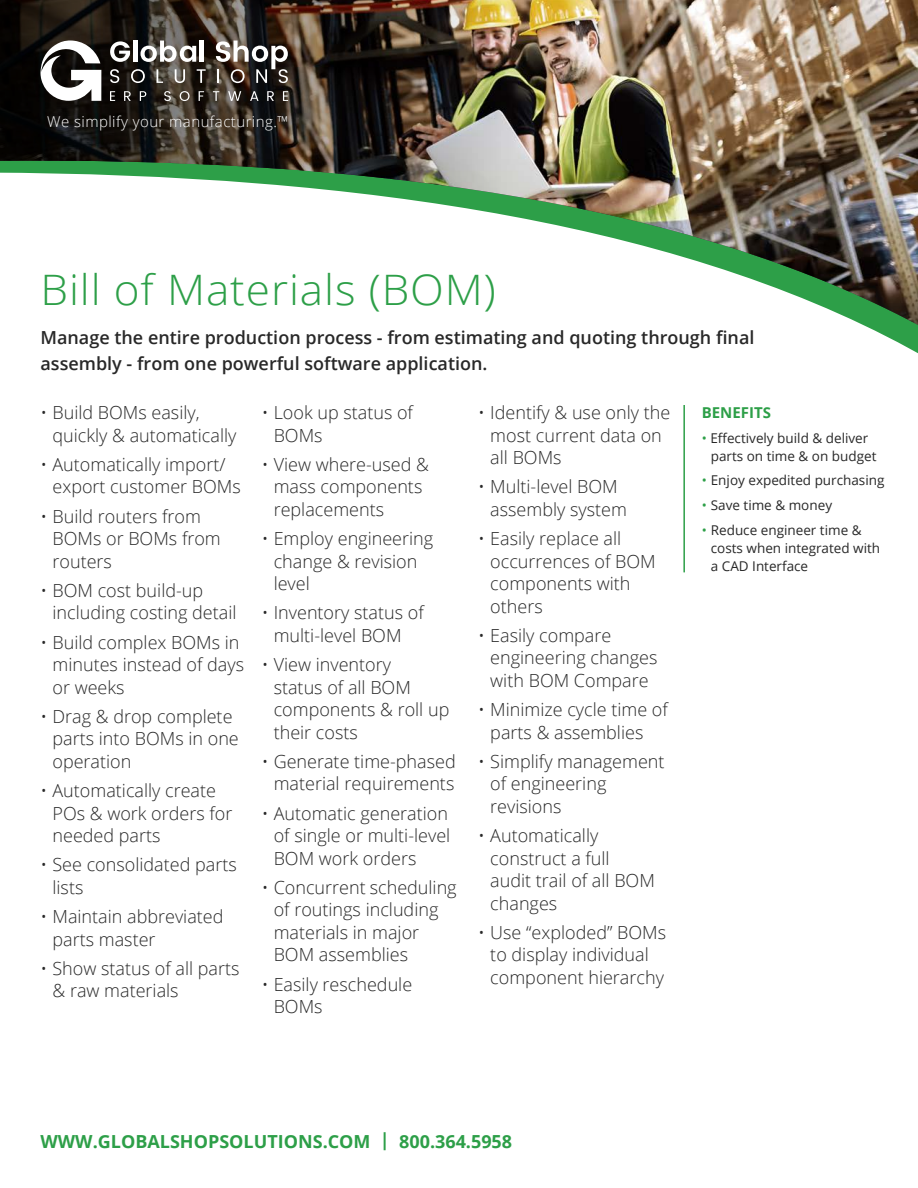
<style>
.page{position:relative;width:918px;height:1188px;background:#fff}
.page>*{position:absolute;margin:0;border:0;box-sizing:border-box;transform-origin:0 0}
.t1{font:300 42px "Open Sans";letter-spacing:.02em;color:#2d9f48;scale:1.05 1}
.t2{font:300 18px/22.5px "Open Sans";color:#282828}
.t3{font:600 18px/25.5px "Open Sans";color:#282828}
.t4{font:700 18px "Open Sans";color:#2d9f48}
.t5{font:300 15px "Open Sans";letter-spacing:.03em;color:#fff}
.t6{font:700 15px "Open Sans";color:#2d9f48}
.t7{font:13.5px/18px "Open Sans";color:#282828}
.s1{color:#2d9f48}
</style>
<div class="page">
<img style="left:0;top:0;width:918px;height:332px">
<hr style="left:683px;top:405px;width:2px;height:167px;background:#2d9f48">
<svg style="left:40px;top:40px;width:61px;height:61px"></svg>
<svg style="left:110px;top:91px;width:5px;height:10px"></svg>
<svg style="left:124px;top:91px;width:7px;height:10px"></svg>
<svg style="left:140px;top:91px;width:6px;height:10px"></svg>
<svg style="left:164px;top:91px;width:7px;height:10px"></svg>
<svg style="left:180px;top:91px;width:10px;height:10px"></svg>
<svg style="left:199px;top:91px;width:5px;height:10px"></svg>
<svg style="left:213px;top:91px;width:6px;height:10px"></svg>
<svg style="left:228px;top:91px;width:13px;height:10px"></svg>
<svg style="left:250px;top:91px;width:9px;height:10px"></svg>
<svg style="left:267px;top:91px;width:7px;height:10px"></svg>
<svg style="left:283px;top:91px;width:5px;height:10px"></svg>
<svg style="left:110px;top:69px;width:9px;height:14px"></svg>
<svg style="left:131px;top:69px;width:14px;height:14px"></svg>
<svg style="left:157px;top:69px;width:6px;height:14px"></svg>
<svg style="left:175px;top:69px;width:10px;height:14px"></svg>
<svg style="left:197px;top:69px;width:9px;height:14px"></svg>
<svg style="left:110px;top:41px;width:20px;height:21px"></svg>
<hr style="left:133px;top:41px;width:4px;height:21px;background:#fff">
<svg style="left:141px;top:41px;width:55px;height:21px"></svg>
<hr style="left:199px;top:41px;width:4px;height:21px;background:#fff">
<svg style="left:216px;top:41px;width:72px;height:42px"></svg>
<p class="t5" style="left:47px;top:111px;width:243px">We simplify your manufacturing.™</p>
<h1 class="t1" style="left:40px;top:261px;width:435px">Bill of Materials (BOM)</h1>
<p class="t3" style="left:40px;top:325px;width:716px">Manage the entire production process - from estimating and quoting through final assembly - from one powerful software application.</p>
<p class="t2" style="left:53px;top:401px;width:185px;text-indent:-12px">• Build BOMs easily, quickly &amp; automatically</p>
<p class="t2" style="left:53px;top:453px;width:190px;text-indent:-12px">• Automatically import/ export customer BOMs</p>
<p class="t2" style="left:53px;top:504px;width:170px;text-indent:-12px">• Build routers from<br>BOMs or BOMs from routers</p>
<p class="t2" style="left:53px;top:579px;width:186px;text-indent:-12px">• BOM cost build-up including costing detail</p>
<p class="t2" style="left:53px;top:630px;width:193px;text-indent:-12px">• Build complex BOMs in minutes instead of days or weeks</p>
<p class="t2" style="left:53px;top:705px;width:188px;text-indent:-12px">• Drag &amp; drop complete parts into BOMs in one operation</p>
<p class="t2" style="left:53px;top:779px;width:181px;text-indent:-12px">• Automatically create<br>POs &amp; work orders for needed parts</p>
<p class="t2" style="left:53px;top:853px;width:186px;text-indent:-12px">• See consolidated parts lists</p>
<p class="t2" style="left:53px;top:905px;width:173px;text-indent:-12px">• Maintain abbreviated parts master</p>
<p class="t2" style="left:53px;top:957px;width:189px;text-indent:-12px">• Show status of all parts &amp; raw materials</p>
<p class="t2" style="left:274px;top:401px;width:141px;text-indent:-12px">• Look up status of<br>BOMs</p>
<p class="t2" style="left:274px;top:453px;width:157px;text-indent:-12px">• View where-used &amp; mass components replacements</p>
<p class="t2" style="left:274px;top:527px;width:161px;text-indent:-12px">• Employ engineering change &amp; revision level</p>
<p class="t2" style="left:262px;top:601px;width:164px;text-align:center">• Inventory status of multi-level BOM</p>
<p class="t2" style="left:274px;top:653px;width:177px;text-indent:-12px">• View inventory<br>status of all BOM components &amp; roll up their costs</p>
<p class="t2" style="left:262px;top:750px;width:196px;text-align:center">• Generate time-phased material requirements</p>
<p class="t2" style="left:274px;top:801px;width:178px;text-indent:-12px">• Automatic generation of single or multi-level<br>BOM work orders</p>
<p class="t2" style="left:274px;top:876px;width:185px;text-indent:-12px">• Concurrent scheduling of routings including materials in major<br>BOM assemblies</p>
<p class="t2" style="left:274px;top:972px;width:140px;text-indent:-12px">• Easily reschedule<br>BOMs</p>
<p class="t2" style="left:490px;top:401px;width:181px;text-indent:-12px">• Identify &amp; use only the most current data on all BOMs</p>
<p class="t2" style="left:490px;top:475px;width:138px;text-indent:-12px">• Multi-level BOM assembly system</p>
<p class="t2" style="left:490px;top:527px;width:167px;text-indent:-12px">• Easily replace all occurrences of BOM components with others</p>
<p class="t2" style="left:490px;top:624px;width:169px;text-indent:-12px">• Easily compare engineering changes with BOM Compare</p>
<p class="t2" style="left:490px;top:698px;width:179px;text-indent:-12px">• Minimize cycle time of parts &amp; assemblies</p>
<p class="t2" style="left:490px;top:750px;width:176px;text-indent:-12px">• Simplify management of engineering revisions</p>
<p class="t2" style="left:490px;top:824px;width:166px;text-indent:-12px">• Automatically construct a full audit trail of all BOM changes</p>
<p class="t2" style="left:478px;top:921px;width:189px;text-align:center">• Use “exploded” BOMs to display individual component hierarchy</p>
<p class="t6" style="left:702px;top:402px;width:71px">BENEFITS</p>
<p class="t7" style="left:711px;top:428px;width:167px;text-indent:-9px"><span class="s1">•</span> Effectively build &amp; deliver parts on time &amp; on budget</p>
<p class="t7" style="left:702px;top:471px;width:184px"><span class="s1">•</span> Enjoy expedited purchasing</p>
<p class="t7" style="left:702px;top:496px;width:132px"><span class="s1">•</span> Save time &amp; money</p>
<p class="t7" style="left:711px;top:521px;width:171px;text-indent:-9px"><span class="s1">•</span> Reduce engineer time &amp; costs when integrated with a CAD Interface</p>
<p class="t4" style="left:40px;top:1128px;width:473px">WWW.GLOBALSHOPSOLUTIONS.COM | 800.364.5958</p>
</div>
